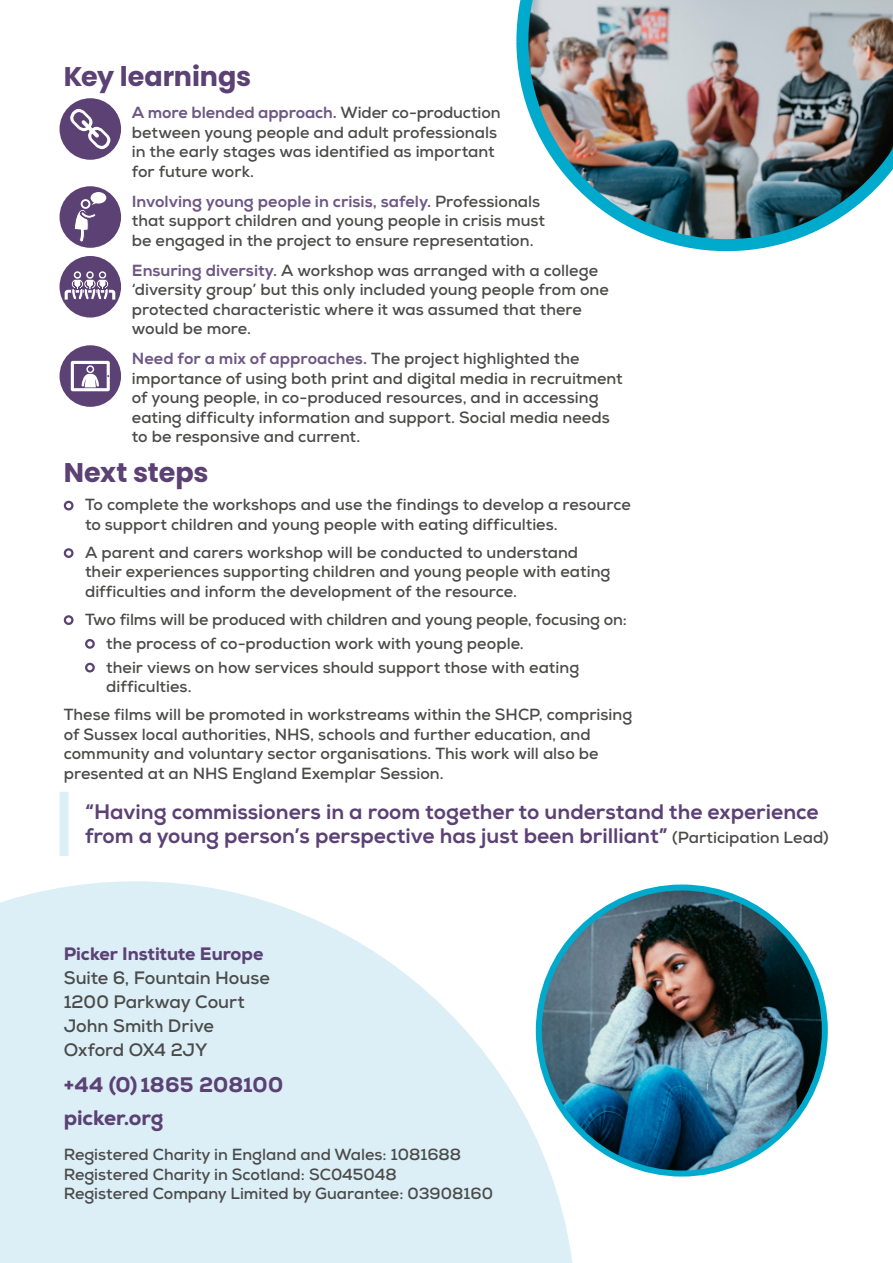
<style>
.page{position:relative;width:893px;height:1263px;background:#fff}
.page>*{position:absolute;margin:0;border:0;box-sizing:border-box;transform-origin:0 0}
.t1{font:700 27px "Poppins";letter-spacing:-.005em;color:#5b4174}
.t2{font:800 21px/24px "Nexa";color:#5b4174}
.t3{font:800 21px/32.5px "Nexa";color:#5b4174}
.t4{font:700 18px/24px "Nexa";letter-spacing:-.005em;color:#4a4a49}
.t5{font:800 18px "Nexa";letter-spacing:-.005em;color:#5b4174}
.t6{font:700 16.2px/19.5px "Nexa";color:#4a4a49}
.s1{font-weight:800;color:#6e5785}
.s2{font-weight:700;font-size:16.2px;color:#4a4a49}
</style>
<div class="page">
<svg style="left:0;top:881px;width:576px;height:382px;fill:#dceff7"></svg>
<div style="left:64px;top:501px;width:10px;height:9px;border:2px solid #5b4174;border-radius:50%"></div>
<div style="left:64px;top:548px;width:10px;height:10px;border:2px solid #5b4174;border-radius:50%"></div>
<div style="left:64px;top:615px;width:10px;height:10px;border:2px solid #5b4174;border-radius:50%"></div>
<div style="left:85px;top:639px;width:10px;height:10px;border:2px solid #5b4174;border-radius:50%"></div>
<div style="left:85px;top:663px;width:10px;height:9px;border:2px solid #5b4174;border-radius:50%"></div>
<img style="left:516px;top:0;width:377px;height:251px">
<div style="left:60px;top:792px;width:9px;height:64px;background:#dceff7"></div>
<div style="left:60px;top:186px;width:61px;height:62px;background:#5b4174;border-radius:50%"></div>
<svg style="left:74px;top:192px;width:32px;height:50px"></svg>
<div style="left:60px;top:256px;width:61px;height:61px;background:#5b4174;border-radius:50%"></div>
<svg style="left:65px;top:271px;width:50px;height:29px"></svg>
<div style="left:60px;top:345px;width:61px;height:62px;background:#5b4174;border-radius:50%"></div>
<svg style="left:71px;top:361px;width:39px;height:30px"></svg>
<div style="left:60px;top:98px;width:61px;height:62px;background:#5b4174;border-radius:50%"></div>
<svg style="left:67px;top:106px;width:47px;height:46px"></svg>
<img style="left:539px;top:887px;width:286px;height:286px;border-radius:143px">
<h1 class="t1" style="left:64px;top:61px;width:189px">Key learnings</h1>
<p class="t6" style="left:132px;top:103px;width:370px"><span class="s1">A more blended approach.</span> Wider co-production between young people and adult professionals in the early stages was identified as important for future work.</p>
<p class="t6" style="left:132px;top:191px;width:415px"><span class="s1">Involving young people in crisis, safely.</span> Professionals that support children and young people in crisis must be engaged in the project to ensure representation.</p>
<p class="t6" style="left:132px;top:260px;width:479px"><span class="s1">Ensuring diversity.</span> A workshop was arranged with a college ‘diversity group’ but this only included young people from one protected characteristic where it was assumed that there would be more.</p>
<p class="t6" style="left:132px;top:349px;width:492px"><span class="s1">Need for a mix of approaches.</span> The project highlighted the importance of using both print and digital media in recruitment of young people, in co-produced resources, and in accessing eating difficulty information and support. Social media needs to be responsive and current.</p>
<h1 class="t1" style="left:64px;top:457px;width:146px">Next steps</h1>
<p class="t6" style="left:85px;top:495px;width:547px">To complete the workshops and use the findings to develop a resource to support children and young people with eating difficulties.</p>
<p class="t6" style="left:85px;top:543px;width:527px">A parent and carers workshop will be conducted to understand their experiences supporting children and young people with eating difficulties and inform the development of the resource.</p>
<p class="t6" style="left:106px;top:607px;width:522px;line-height:23.7px;text-indent:-21px">Two films will be produced with children and young people, focusing on: the process of co-production work with young people.<br>their views on how services should support those with eating</p>
<p class="t6" style="left:64px;top:672px;width:570px;line-height:28px;text-indent:43px">difficulties.<br>These films will be promoted in workstreams within the SHCP, comprising</p>
<p class="t6" style="left:64px;top:724px;width:536px">of Sussex local authorities, NHS, schools and further education, and community and voluntary sector organisations. This work will also be presented at an NHS England Exemplar Session.</p>
<p class="t2" style="left:85px;top:800px;width:745px">“Having commissioners in a room together to understand the experience from a young person’s perspective has just been brilliant” <span class="s2">(Participation Lead)</span></p>
<p class="t5" style="left:64px;top:942px;width:201px">Picker Institute Europe</p>
<p class="t4" style="left:64px;top:965px;width:208px">Suite 6, Fountain House<br>1200 Parkway Court<br>John Smith Drive<br>Oxford OX4 2JY</p>
<p class="t3" style="left:64px;top:1069px;width:221px">+44 (0) 1865 208100 picker.org</p>
<p class="t6" style="left:64px;top:1145px;width:431px">Registered Charity in England and Wales: 1081688<br>Registered Charity in Scotland: SC045048<br>Registered Company Limited by Guarantee: 03908160</p>
</div>
